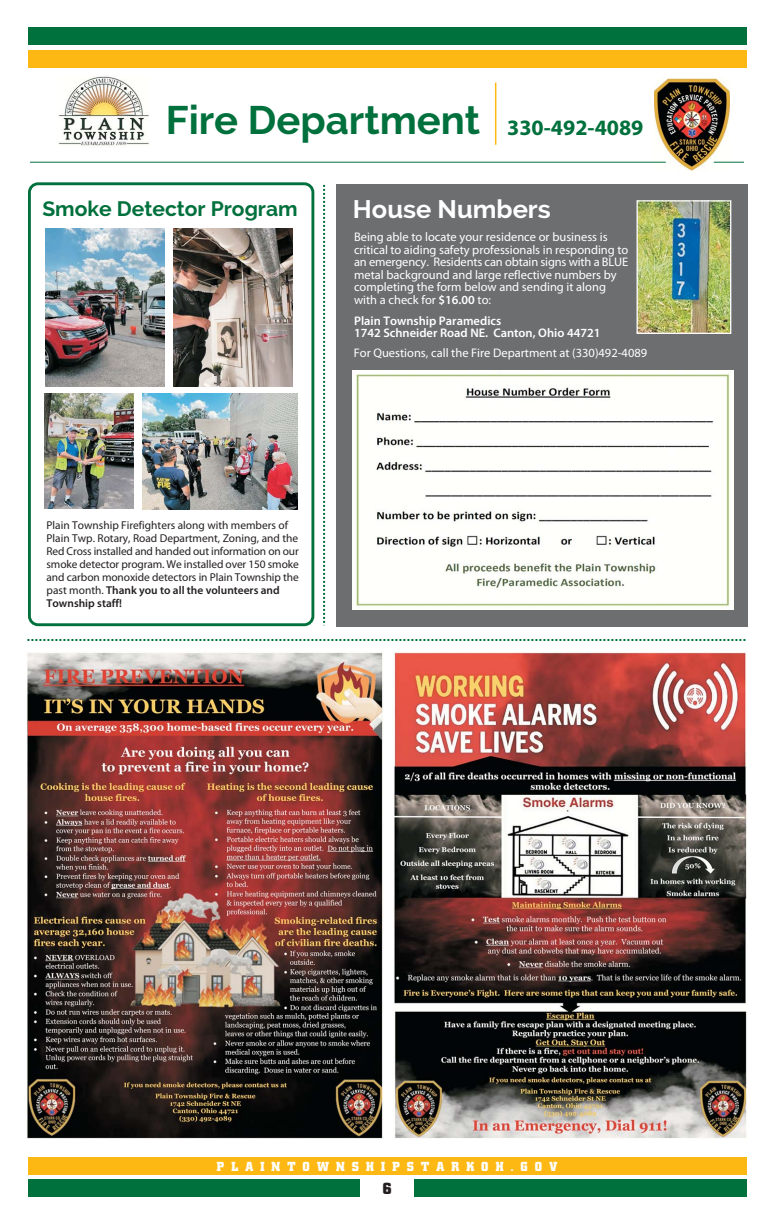
<style>
.page{position:relative;width:774px;height:1224px;background:#fff}
.page>*{position:absolute;margin:0;border:0;box-sizing:border-box;transform-origin:0 0}
.t1{font:700 40px "Raleway";color:#00703c}
.t2{font:700 25.5px "Raleway";color:#fff}
.t3{font:700 21px "Raleway";color:#00703c}
.t4{font:700 16px "City";color:#231f20}
.t5{font:700 13px "City";letter-spacing:.55em;color:#fff}
.t6{font:12.5px/12.5px "Myriad Pro";color:#fff}
.t7{font:600 12.5px/12.5px "Myriad Pro";color:#fff}
.t8{font:11.4px/12.9px "Myriad Pro";letter-spacing:-.005em;color:#231f20}
.s1{font-family:"Myriad Pro";font-size:22px}
.s2{font-weight:600}
</style>
<div class="page">
<div style="left:28px;top:1157px;width:719px;height:18px;background:#fdb813"></div>
<div style="left:28px;top:1179px;width:719px;height:18px;background:#00703c"></div>
<div style="left:360px;top:1177px;width:54px;height:26px;background:#fff"></div>
<div style="left:28px;top:50px;width:719px;height:18px;background:#fdb813"></div>
<div style="left:28px;top:27px;width:719px;height:18px;background:#00703c"></div>
<img style="left:58px;top:76px;width:91px;height:71px">
<hr style="left:495px;top:83px;width:1px;height:62px;background:#fdb813">
<img style="left:655px;top:78px;width:74px;height:93px">
<hr style="left:30px;top:162px;width:636px;height:1px;background:#00703c">
<hr style="left:714px;top:162px;width:30px;height:1px;background:#00703c">
<svg style="left:323px;top:185px;width:2px;height:440px"></svg>
<svg style="left:27px;top:639px;width:719px;height:2px"></svg>
<div style="left:336px;top:184px;width:411px;height:442px;background:#6d6e70"></div>
<img style="left:353px;top:371px;width:381px;height:239px">
<img style="left:639px;top:202px;width:90px;height:130px">
<div style="left:637px;top:200px;width:94px;height:134px;border:1px solid #fff"></div>
<img style="left:394px;top:652px;width:353px;height:487px">
<img style="left:27px;top:652px;width:356px;height:487px">
<div style="left:28px;top:182px;width:286px;height:444px;border:3px solid #00703c;border-radius:9px"></div>
<img style="left:45px;top:228px;width:120px;height:159px">
<img style="left:173px;top:228px;width:120px;height:159px">
<img style="left:142px;top:393px;width:155px;height:116px">
<img style="left:45px;top:393px;width:88px;height:116px">
<h1 class="t1" style="left:166px;top:97px;width:479px">Fire Department <span class="s1">330-492-4089</span></h1>
<h3 class="t3" style="left:42px;top:196px;width:257px">Smoke Detector Program</h3>
<h2 class="t2" style="left:353px;top:194px;width:199px">House Numbers</h2>
<p class="t6" style="left:354px;top:232px;width:276px">Being able to locate your residence or business is critical to aiding safety professionals in responding to an emergency. Residents can obtain signs with a BLUE metal background and large reflective numbers by completing the form below and sending it along with a check for <span class="s2">$16.00</span> to:</p>
<p class="t7" style="left:354px;top:315px;width:248px">Plain Township Paramedics<br>1742 Schneider Road NE. Canton, Ohio 44721</p>
<p class="t6" style="left:354px;top:347px;width:295px">For Questions, call the Fire Department at (330)492-4089</p>
<p class="t8" style="left:47px;top:520px;width:254px">Plain Township Firefighters along with members of Plain Twp. Rotary, Road Department, Zoning, and the Red Cross installed and handed out information on our smoke detector program. We installed over 150 smoke and carbon monoxide detectors in Plain Township the past month. <span class="s2">Thank you to all the volunteers and Township staff!</span></p>
<p class="t5" style="left:217px;top:1161px;width:342px">PLAINTOWNSHIPSTARKOH.GOV</p>
<p class="t4" style="left:382px;top:1182px;width:11px">6</p>
</div>
